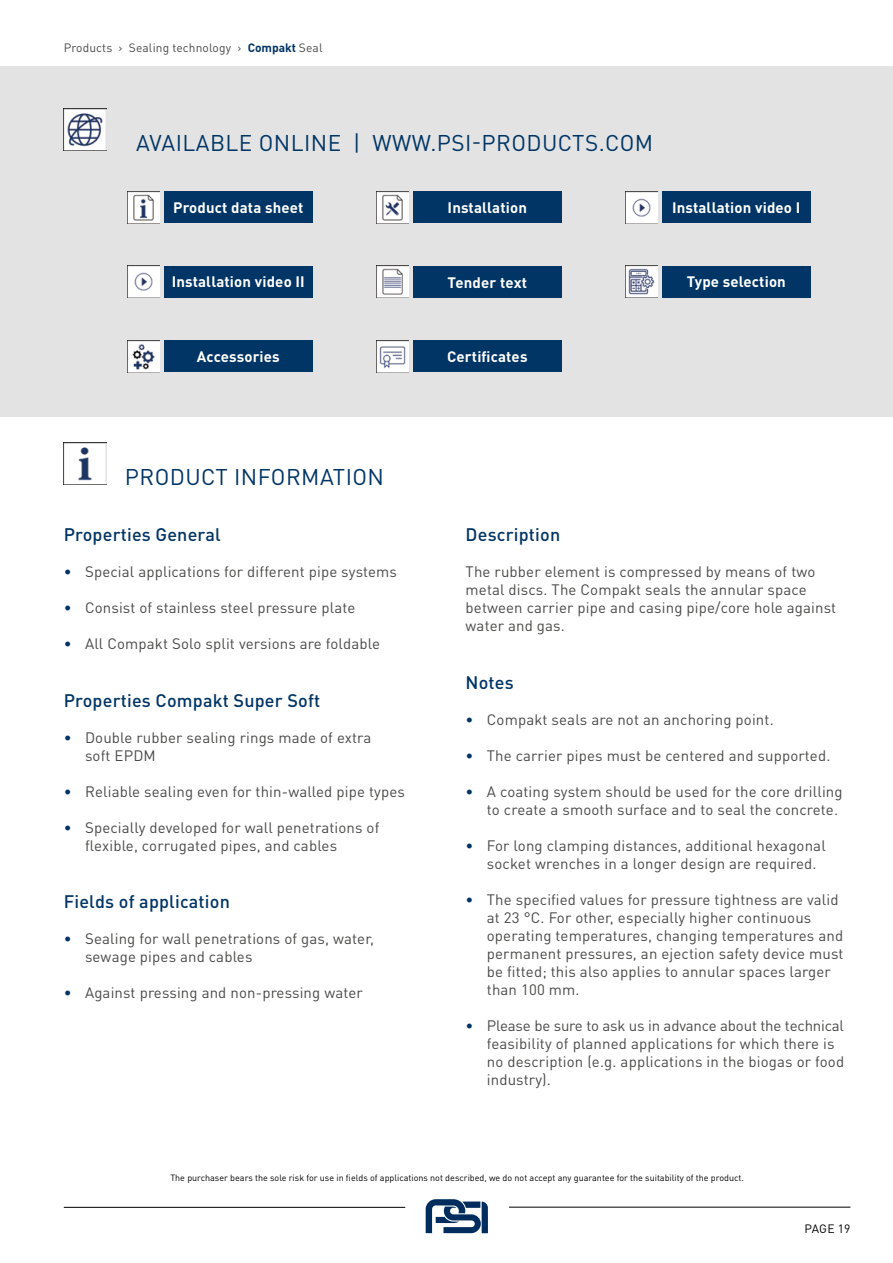
<style>
.page{position:relative;width:893px;height:1263px;background:#fff}
.page>*{position:absolute;margin:0;border:0;box-sizing:border-box;transform-origin:0 0}
.t1{font:22.5px "DIN Pro";letter-spacing:.02em;color:#003565}
.t2{font:500 18px "DIN Pro";letter-spacing:.01em;color:#003565}
.t3{font:15px/18px "DIN Pro";letter-spacing:.01em;color:#4a4a49}
.t4{font:700 15px "DIN Pro";letter-spacing:.01em;color:#fff}
.t5{font:12px "DIN Pro";letter-spacing:.01em;color:#4a4a49}
.t6{font:12px "DIN Pro";letter-spacing:.01em;color:#000}
.t7{font:9px "DIN Pro";color:#000}
.s1{font-weight:700;color:#003565}
.s2{color:#003565}
</style>
<div class="page">
<svg style="left:426px;top:1199px;width:62px;height:34px"></svg>
<hr style="left:64px;top:1207px;width:341px;height:1px;background:#000">
<hr style="left:509px;top:1207px;width:341px;height:1px;background:#000">
<img style="left:64px;top:442px;width:42px;height:43px">
<div style="left:0;top:66px;width:893px;height:351px;background:#e3e3e3"></div>
<img style="left:64px;top:108px;width:42px;height:43px">
<img style="left:377px;top:191px;width:31px;height:32px">
<img style="left:625px;top:191px;width:32px;height:32px">
<img style="left:377px;top:267px;width:31px;height:31px">
<img style="left:377px;top:340px;width:31px;height:32px">
<img style="left:128px;top:340px;width:31px;height:32px">
<img style="left:128px;top:191px;width:31px;height:32px">
<img style="left:625px;top:266px;width:32px;height:32px">
<img style="left:128px;top:267px;width:31px;height:31px">
<div style="left:413px;top:191px;width:149px;height:32px;background:#003565"></div>
<div style="left:662px;top:191px;width:149px;height:32px;background:#003565"></div>
<div style="left:662px;top:266px;width:149px;height:32px;background:#003565"></div>
<div style="left:413px;top:266px;width:149px;height:32px;background:#003565"></div>
<div style="left:164px;top:266px;width:149px;height:32px;background:#003565"></div>
<div style="left:164px;top:191px;width:149px;height:32px;background:#003565"></div>
<div style="left:164px;top:340px;width:149px;height:32px;background:#003565"></div>
<div style="left:413px;top:340px;width:149px;height:32px;background:#003565"></div>
<p class="t5" style="left:64px;top:39px;width:260px">Products › Sealing technology › <span class="s1">Compakt</span> Seal</p>
<h1 class="t1" style="left:136px;top:127px;width:519px">AVAILABLE ONLINE | WWW.PSI-PRODUCTS.COM</h1>
<p class="t4" style="left:173px;top:197px;width:132px">Product data sheet</p>
<p class="t4" style="left:448px;top:197px;width:81px">Installation</p>
<p class="t4" style="left:672px;top:197px;width:130px">Installation video I</p>
<p class="t4" style="left:172px;top:272px;width:135px">Installation video II</p>
<p class="t4" style="left:448px;top:272px;width:81px">Tender text</p>
<p class="t4" style="left:687px;top:272px;width:101px">Type selection</p>
<p class="t4" style="left:197px;top:346px;width:84px">Accessories</p>
<p class="t4" style="left:447px;top:346px;width:82px">Certificates</p>
<h1 class="t1" style="left:125px;top:461px;width:261px">PRODUCT INFORMATION</h1>
<p class="t2" style="left:64px;top:522px;width:159px">Properties General</p>
<p class="t3" style="left:64px;top:562px;width:335px"><span class="s2">•</span> Special applications for different pipe systems</p>
<p class="t3" style="left:64px;top:598px;width:293px"><span class="s2">•</span> Consist of stainless steel pressure plate</p>
<p class="t3" style="left:64px;top:634px;width:318px"><span class="s2">•</span> All Compakt Solo split versions are foldable</p>
<p class="t2" style="left:64px;top:688px;width:258px">Properties Compakt Super Soft</p>
<p class="t3" style="left:85px;top:728px;width:288px;text-indent:-21px"><span class="s2">•</span> Double rubber sealing rings made of extra soft EPDM</p>
<p class="t3" style="left:64px;top:782px;width:343px"><span class="s2">•</span> Reliable sealing even for thin-walled pipe types</p>
<p class="t3" style="left:85px;top:818px;width:296px;text-indent:-21px"><span class="s2">•</span> Specially developed for wall penetrations of flexible, corrugated pipes, and cables</p>
<p class="t2" style="left:64px;top:889px;width:168px">Fields of application</p>
<p class="t3" style="left:85px;top:929px;width:290px;text-indent:-21px"><span class="s2">•</span> Sealing for wall penetrations of gas, water, sewage pipes and cables</p>
<p class="t3" style="left:64px;top:983px;width:301px"><span class="s2">•</span> Against pressing and non-pressing water</p>
<p class="t2" style="left:466px;top:522px;width:96px">Description</p>
<p class="t3" style="left:466px;top:562px;width:372px">The rubber element is compressed by means of two metal discs. The Compakt seals the annular space between carrier pipe and casing pipe/core hole against water and gas.</p>
<p class="t2" style="left:466px;top:670px;width:50px">Notes</p>
<p class="t3" style="left:466px;top:710px;width:310px"><span class="s2">•</span> Compakt seals are not an anchoring point.</p>
<p class="t3" style="left:466px;top:746px;width:366px"><span class="s2">•</span> The carrier pipes must be centered and supported.</p>
<p class="t3" style="left:487px;top:782px;width:357px;text-indent:-21px"><span class="s2">•</span> A coating system should be used for the core drilling to create a smooth surface and to seal the concrete.</p>
<p class="t3" style="left:487px;top:836px;width:340px;text-indent:-21px"><span class="s2">•</span> For long clamping distances, additional hexagonal socket wrenches in a longer design are required.</p>
<p class="t3" style="left:487px;top:890px;width:358px;text-indent:-21px"><span class="s2">•</span> The specified values for pressure tightness are valid at 23 °C. For other, especially higher continuous operating temperatures, changing temperatures and permanent pressures, an ejection safety device must be fitted; this also applies to annular spaces larger than 100 mm.</p>
<p class="t3" style="left:487px;top:1016px;width:359px;text-indent:-21px"><span class="s2">•</span> Please be sure to ask us in advance about the technical feasibility of planned applications for which there is no description (e.g. applications in the biogas or food industry).</p>
<p class="t7" style="left:170px;top:1172px;width:575px">The purchaser bears the sole risk for use in fields of applications not described, we do not accept any guarantee for the suitability of the product.</p>
<p class="t6" style="left:805px;top:1221px;width:47px">PAGE 19</p>
</div>
